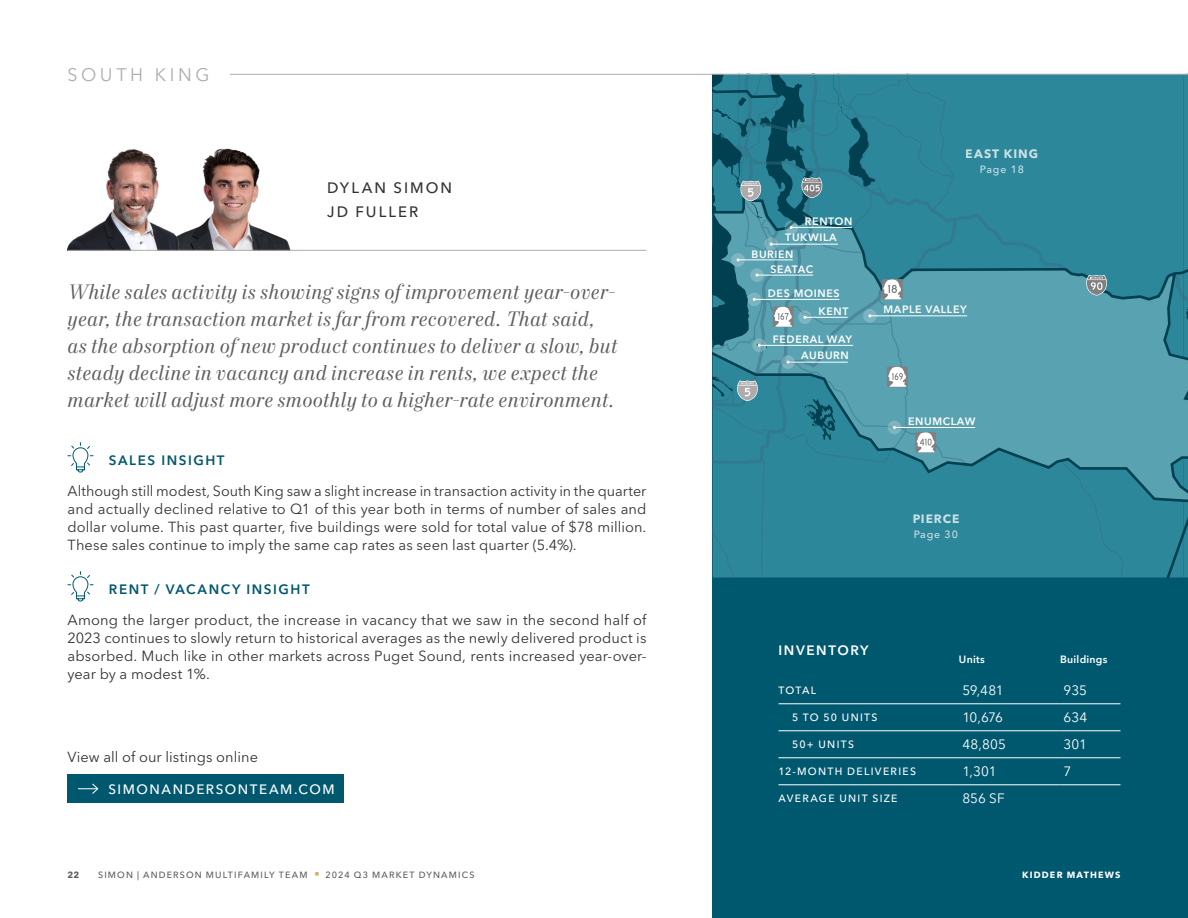
<style>
.page{position:relative;width:1188px;height:918px;background:#fff}
.page>*{position:absolute;margin:0;border:0;box-sizing:border-box;transform-origin:0 0}
.t1{font:italic 21px/27px "Mort Modern 08";letter-spacing:.01em;color:#5f5d5e}
.t2{font:18px "Avenir Next LT Pro";letter-spacing:.2em;color:#afabac}
.t3{font:500 15px/24.9px "Avenir Next LT Pro";letter-spacing:.135em;color:#323335}
.t4{font:14.55px/18px "Avenir Next LT Pro";letter-spacing:.005em;color:#323335;text-align:justify}
.t5{font:13.5px "Avenir Next LT Pro";letter-spacing:.005em;color:#fff}
.t6{font:600 13.5px "Avenir Next LT Pro";letter-spacing:.115em;color:#00586f}
.t7{font:500 13.5px "Avenir Next LT Pro";letter-spacing:.115em;color:#fff}
.t8{font:600 13.5px "Avenir Next LT Pro";letter-spacing:.115em;color:#fff}
.t9{font:700 12.15px "Avenir Next LT Pro";letter-spacing:.08em;color:#fff}
.t10{font:700 12px "Avenir Next LT Pro";letter-spacing:.08em;color:#fff}
.t11{font:600 10.65px "Avenir Next LT Pro";letter-spacing:.06em;color:#fff}
.t12{font:500 10.5px "Avenir Next LT Pro";letter-spacing:.12em;color:#fff}
.t13{font:600 10.5px "Avenir Next LT Pro";letter-spacing:.025em;color:#fff}
.t14{font:500 9px "Avenir Next LT Pro";letter-spacing:.13em;color:#5f5d5e}
.t15{font:700 9px "Avenir Next LT Pro";letter-spacing:.13em;color:#fff}
.t16{font:700 9px "Avenir Next LT Pro";color:#5f5d5e}
</style>
<div class="page">
<div style="left:712px;top:578px;width:476px;height:340px;background:#00586f"></div>
<svg style="left:67px;top:442px;width:27px;height:31px"></svg>
<svg style="left:67px;top:571px;width:27px;height:31px"></svg>
<div style="left:68px;top:775px;width:276px;height:28px;background:#00586f"></div>
<svg style="left:78px;top:783px;width:21px;height:11px"></svg>
<img style="left:191px;top:149px;width:107px;height:101px">
<img style="left:68px;top:149px;width:123px;height:101px">
<hr style="left:68px;top:250px;width:578px;height:1px;background:#afabac">
<hr style="left:778px;top:704px;width:181px;height:1px;background:#fff">
<hr style="left:959px;top:704px;width:101px;height:1px;background:#fff">
<hr style="left:1060px;top:704px;width:60px;height:1px;background:#fff">
<hr style="left:778px;top:731px;width:181px;height:1px;background:#fff">
<hr style="left:959px;top:731px;width:101px;height:1px;background:#fff">
<hr style="left:1060px;top:731px;width:60px;height:1px;background:#fff">
<hr style="left:778px;top:758px;width:181px;height:1px;background:#fff">
<hr style="left:959px;top:758px;width:101px;height:1px;background:#fff">
<hr style="left:1060px;top:758px;width:60px;height:1px;background:#fff">
<hr style="left:778px;top:785px;width:181px;height:1px;background:#fff">
<hr style="left:959px;top:785px;width:101px;height:1px;background:#fff">
<hr style="left:1060px;top:785px;width:60px;height:1px;background:#fff">
<div style="left:959px;top:302px;width:203px;height:44px;background:#59a2b1"></div>
<svg style="left:959px;top:346px;width:203px;height:232px;background:#4293a4"></svg>
<svg style="left:1162px;top:302px;width:26px;height:276px;background:#3e8d9e"></svg>
<svg style="left:959px;top:75px;width:229px;height:227px;background:#30889a"></svg>
<svg style="left:1086px;top:275px;width:21px;height:21px"></svg>
<hr style="left:870px;top:315px;width:97px;height:1px;background:#fff">
<hr style="left:895px;top:427px;width:80px;height:1px;background:#fff">
<svg style="left:712px;top:75px;width:247px;height:503px;background:#3a899a"></svg>
<hr style="left:230px;top:74px;width:958px;height:1px;background:#afabac">
<p class="t2" style="left:68px;top:64px;width:144px">SOUTH KING</p>
<p class="t3" style="left:327px;top:175px;width:126px">DYLAN SIMON<br>JD FULLER</p>
<p class="t1" style="left:68px;top:280px;width:552px">While sales activity is showing signs of improvement year-over&shy;year, the transaction market is far from recovered. That said, as the absorption of new product continues to deliver a slow, but steady decline in vacancy and increase in rents, we expect the market will adjust more smoothly to a higher-rate environment.</p>
<p class="t6" style="left:109px;top:452px;width:117px">SALES INSIGHT</p>
<p class="t4" style="left:68px;top:482px;width:581px">Although still modest, South King saw a slight increase in transaction activity in the quarter and actually declined relative to Q1 of this year both in terms of number of sales and dollar volume. This past quarter, five buildings were sold for total value of $78 million.<br>These sales continue to imply the same cap rates as seen last quarter (5.4%).</p>
<p class="t6" style="left:109px;top:581px;width:202px">RENT / VACANCY INSIGHT</p>
<p class="t4" style="left:68px;top:611px;width:581px">Among the larger product, the increase in vacancy that we saw in the second half of 2023 continues to slowly return to historical averages as the newly delivered product is absorbed. Much like in other markets across Puget Sound, rents increased year-over&shy;year by a modest 1%.</p>
<p class="t4" style="left:68px;top:748px;width:192px">View all of our listings online</p>
<p class="t7" style="left:108px;top:781px;width:228px">SIMONANDERSONTEAM.COM</p>
<p class="t11" style="left:805px;top:215px;width:49px">RENTON</p>
<p class="t11" style="left:785px;top:231px;width:53px">TUKWILA</p>
<p class="t11" style="left:770px;top:262px;width:44px">SEATAC</p>
<p class="t11" style="left:751px;top:248px;width:44px">BURIEN</p>
<p class="t11" style="left:768px;top:287px;width:73px">DES MOINES</p>
<p class="t11" style="left:819px;top:304px;width:32px">KENT</p>
<p class="t11" style="left:801px;top:349px;width:49px">AUBURN</p>
<p class="t11" style="left:773px;top:333px;width:81px">FEDERAL WAY</p>
<p class="t9" style="left:966px;top:146px;width:74px">EAST KING</p>
<p class="t12" style="left:980px;top:163px;width:46px">Page 18</p>
<p class="t11" style="left:884px;top:303px;width:85px">MAPLE VALLEY</p>
<p class="t11" style="left:908px;top:415px;width:69px">ENUMCLAW</p>
<p class="t10" style="left:912px;top:511px;width:49px">PIERCE</p>
<p class="t12" style="left:914px;top:528px;width:46px">Page 30</p>
<p class="t8" style="left:778px;top:642px;width:92px">INVENTORY</p>
<p class="t13" style="left:959px;top:653px;width:27px">Units</p>
<p class="t13" style="left:1060px;top:653px;width:49px">Buildings</p>
<p class="t12" style="left:779px;top:684px;width:39px">TOTAL</p>
<p class="t5" style="left:962px;top:682px;width:43px">59,481</p>
<p class="t5" style="left:1064px;top:682px;width:25px">935</p>
<p class="t12" style="left:792px;top:711px;width:87px">5 TO 50 UNITS</p>
<p class="t5" style="left:962px;top:709px;width:42px">10,676</p>
<p class="t5" style="left:1064px;top:709px;width:25px">634</p>
<p class="t12" style="left:792px;top:738px;width:64px">50+ UNITS</p>
<p class="t5" style="left:962px;top:736px;width:45px">48,805</p>
<p class="t5" style="left:1064px;top:736px;width:25px">301</p>
<p class="t12" style="left:778px;top:765px;width:139px">12-MONTH DELIVERIES</p>
<p class="t5" style="left:962px;top:763px;width:36px">1,301</p>
<p class="t5" style="left:1064px;top:763px;width:9px">7</p>
<p class="t12" style="left:778px;top:792px;width:120px">AVERAGE UNIT SIZE</p>
<p class="t5" style="left:962px;top:790px;width:44px">856 SF</p>
<p class="t16" style="left:68px;top:869px;width:13px">22</p>
<p class="t14" style="left:98px;top:869px;width:378px">SIMON | ANDERSON MULTIFAMILY TEAM <sup>■</sup> 2024 Q3 MARKET DYNAMICS</p>
<p class="t15" style="left:1022px;top:869px;width:100px">KIDDER MATHEWS</p>
</div>
